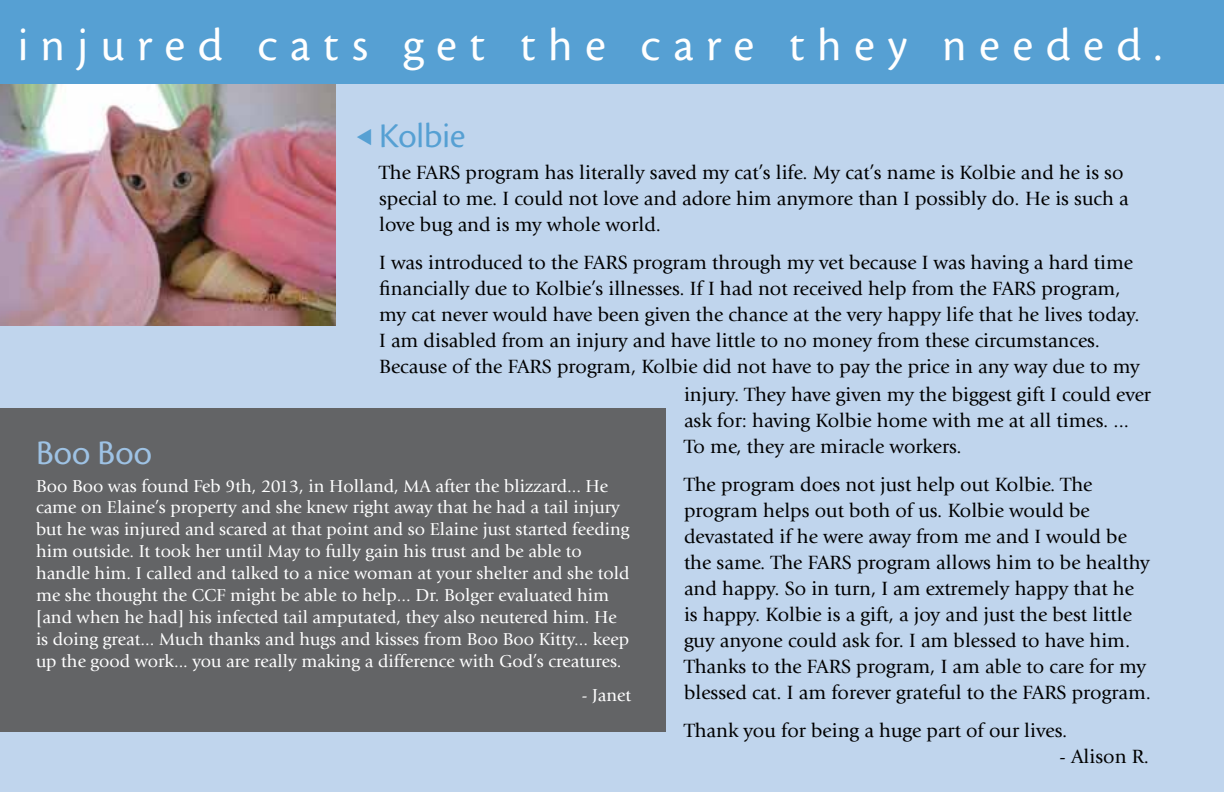
<style>
.page{position:relative;width:1224px;height:792px;background:#fff}
.page>*{position:absolute;margin:0;border:0;box-sizing:border-box;transform-origin:0 0}
.t1{font:48px "Cronos MM 408 24";letter-spacing:.27em;color:#fff}
.t2{font:36px "Cronos MM 408 18";color:#56a0d3}
.t3{font:36px "Cronos MM 408 18";letter-spacing:.005em;color:#9ec2e4}
.t4{font:20px/26px "Giovanni";color:#000}
.t5{font:18px/22px "Giovanni";color:#fff}
</style>
<div class="page">
<div style="left:0;top:0;width:1224px;height:84px;background:#56a0d3"></div>
<div style="left:0;top:84px;width:1224px;height:708px;background:#c0d5ed"></div>
<img style="left:0;top:84px;width:336px;height:242px">
<div style="left:0;top:408px;width:666px;height:324px;background:#636466"></div>
<h1 class="t1" style="left:18px;top:20px;width:1145px">injured cats get the care they needed.</h1>
<h2 class="t2" style="left:379px;top:117px;width:88px">Kolbie</h2>
<p class="t4" style="left:379px;top:160px;width:751px">The FARS program has literally saved my cat’s life. My cat’s name is Kolbie and he is so special to me. I could not love and adore him anymore than I possibly do. He is such a love bug and is my whole world.</p>
<p class="t4" style="left:379px;top:250px;width:762px">I was introduced to the FARS program through my vet because I was having a hard time financially due to Kolbie’s illnesses. If I had not received help from the FARS program, my cat never would have been given the chance at the very happy life that he lives today.<br>I am disabled from an injury and have little to no money from these circumstances.<br>Because of the FARS program, Kolbie did not have to pay the price in any way due to my</p>
<h2 class="t3" style="left:36px;top:434px;width:117px">Boo Boo</h2>
<p class="t5" style="left:36px;top:475px;width:595px">Boo Boo was found Feb 9th, 2013, in Holland, MA after the blizzard... He came on Elaine’s property and she knew right away that he had a tail injury but he was injured and scared at that point and so Elaine just started feeding him outside. It took her until May to fully gain his trust and be able to handle him. I called and talked to a nice woman at your shelter and she told me she thought the CCF might be able to help... Dr. Bolger evaluated him [and when he had] his infected tail amputated, they also neutered him. He is doing great... Much thanks and hugs and kisses from Boo Boo Kitty... keep up the good work... you are really making a difference with God’s creatures.</p>
<p class="t5" style="left:582px;top:685px;width:51px">- Janet</p>
<p class="t4" style="left:684px;top:382px;width:468px">injury. They have given my the biggest gift I could ever ask for: having Kolbie home with me at all times. ...<br>To me, they are miracle workers.</p>
<p class="t4" style="left:684px;top:472px;width:468px">The program does not just help out Kolbie. The program helps out both of us. Kolbie would be devastated if he were away from me and I would be the same. The FARS program allows him to be healthy and happy. So in turn, I am extremely happy that he is happy. Kolbie is a gift, a joy and just the best little guy anyone could ask for. I am blessed to have him.<br>Thanks to the FARS program, I am able to care for my blessed cat. I am forever grateful to the FARS program.</p>
<p class="t4" style="left:684px;top:718px;width:385px">Thank you for being a huge part of our lives.</p>
<p class="t4" style="left:1060px;top:744px;width:91px">- Alison R.</p>
</div>
